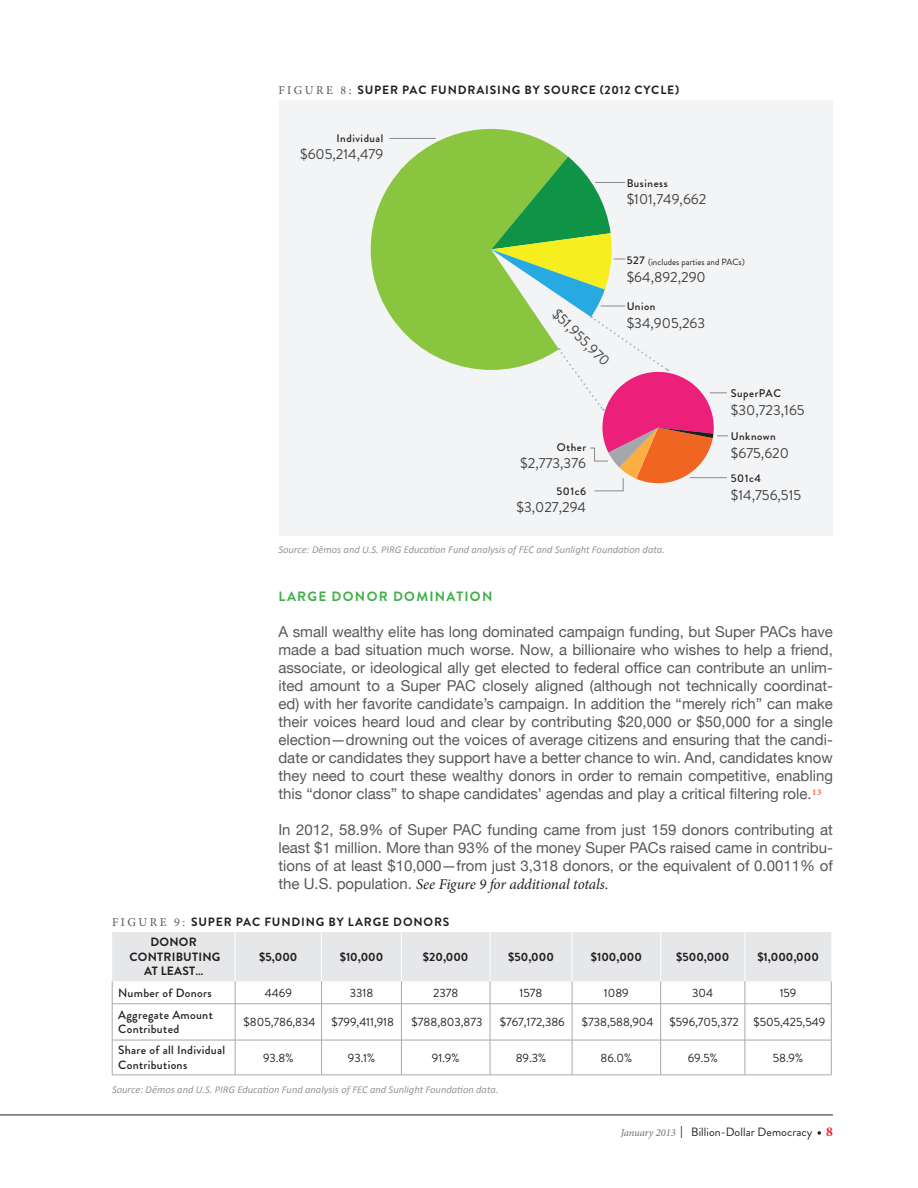
<style>
.page{position:relative;width:918px;height:1188px;background:#fff}
.page>*{position:absolute;margin:0;border:0;box-sizing:border-box;transform-origin:0 0}
.BODY{font:15px/18px "Helvetica Neue";color:#57585a;text-align:justify}
.t1{font:14.55px "Brandon Grotesque";color:#404041}
.SUBHEAD_1{font:700 13.5px "Brandon Grotesque";letter-spacing:.095em;color:#40ae49}
.t2{font:12px "Brandon Grotesque";color:#231f20}
.t3{font:700 12px "Brandon Grotesque";letter-spacing:.07em;color:#231f20}
.t4{font:500 12px "Brandon Grotesque";letter-spacing:.025em;color:#231f20}
.t5{font:700 12px "Brandon Grotesque";letter-spacing:.05em;color:#231f20}
.t6{font:700 12px "Brandon Grotesque";letter-spacing:.02em;color:#231f20}
.t7{font:500 11.1px "Brandon Grotesque";letter-spacing:.05em;color:#201d1e}
.BODY-2{font:italic 10.5px "Calibri";color:#939598}
.Numbered_Paragraph{font:9px "Brandon Grotesque";color:#231f20}
.s1{font-family:"Minion Pro";font-weight:400;color:#57585a}
.s2{font-family:"Minion Pro";color:#f0593e}
.s3{font-family:"Minion Pro";font-style:italic;color:#231f20}
.s4{font-family:"Minion Pro";font-style:italic;font-size:10.5px;color:#6c6d70}
.s5{font-family:"Adobe Garamond Pro"}
.s6{font-weight:700;font-size:13.5px}
.s7{font-family:"Minion Pro";font-weight:700;font-size:13.5px;color:#ee1d23}
</style>
<div class="page">
<hr style="left:0;top:1115px;width:833px;height:1px;background:#231f20">
<div style="left:279px;top:100px;width:553px;height:436px;background:#f3f4f5"></div>
<svg style="left:370px;top:128px;width:198px;height:242px;fill:#8ac540"></svg>
<svg style="left:491px;top:157px;width:237px;height:334px"></svg>
<svg style="left:112px;top:932px;width:720px;height:72px"></svg>
<hr style="left:112px;top:1003px;width:123px;height:1px;background:#a8a9ad">
<hr style="left:112px;top:1004px;width:1px;height:36px;background:#a8a9ad">
<hr style="left:235px;top:1003px;width:87px;height:1px;background:#a8a9ad">
<hr style="left:235px;top:1004px;width:1px;height:36px;background:#a8a9ad">
<hr style="left:322px;top:1003px;width:79px;height:1px;background:#a8a9ad">
<hr style="left:321px;top:1004px;width:1px;height:36px;background:#a8a9ad">
<hr style="left:401px;top:1003px;width:89px;height:1px;background:#a8a9ad">
<hr style="left:401px;top:1004px;width:1px;height:36px;background:#a8a9ad">
<hr style="left:490px;top:1003px;width:82px;height:1px;background:#a8a9ad">
<hr style="left:490px;top:1004px;width:1px;height:36px;background:#a8a9ad">
<hr style="left:572px;top:1003px;width:89px;height:1px;background:#a8a9ad">
<hr style="left:572px;top:1004px;width:1px;height:36px;background:#a8a9ad">
<hr style="left:661px;top:1003px;width:84px;height:1px;background:#a8a9ad">
<hr style="left:660px;top:1004px;width:1px;height:36px;background:#a8a9ad">
<hr style="left:745px;top:1003px;width:86px;height:1px;background:#a8a9ad">
<hr style="left:745px;top:1004px;width:1px;height:36px;background:#a8a9ad">
<hr style="left:831px;top:1004px;width:1px;height:36px;background:#a8a9ad">
<hr style="left:112px;top:1040px;width:123px;height:1px;background:#a8a9ad">
<hr style="left:112px;top:1040px;width:1px;height:35px;background:#a8a9ad">
<hr style="left:235px;top:1040px;width:87px;height:1px;background:#a8a9ad">
<hr style="left:235px;top:1040px;width:1px;height:35px;background:#a8a9ad">
<hr style="left:322px;top:1040px;width:79px;height:1px;background:#a8a9ad">
<hr style="left:321px;top:1040px;width:1px;height:35px;background:#a8a9ad">
<hr style="left:401px;top:1040px;width:89px;height:1px;background:#a8a9ad">
<hr style="left:401px;top:1040px;width:1px;height:35px;background:#a8a9ad">
<hr style="left:490px;top:1040px;width:82px;height:1px;background:#a8a9ad">
<hr style="left:490px;top:1040px;width:1px;height:35px;background:#a8a9ad">
<hr style="left:572px;top:1040px;width:89px;height:1px;background:#a8a9ad">
<hr style="left:572px;top:1040px;width:1px;height:35px;background:#a8a9ad">
<hr style="left:661px;top:1040px;width:84px;height:1px;background:#a8a9ad">
<hr style="left:660px;top:1040px;width:1px;height:35px;background:#a8a9ad">
<hr style="left:745px;top:1040px;width:86px;height:1px;background:#a8a9ad">
<hr style="left:745px;top:1040px;width:1px;height:35px;background:#a8a9ad">
<hr style="left:831px;top:1040px;width:1px;height:35px;background:#a8a9ad">
<hr style="left:112px;top:1075px;width:123px;height:1px;background:#a8a9ad">
<hr style="left:235px;top:1075px;width:87px;height:1px;background:#a8a9ad">
<hr style="left:322px;top:1075px;width:79px;height:1px;background:#a8a9ad">
<hr style="left:401px;top:1075px;width:89px;height:1px;background:#a8a9ad">
<hr style="left:490px;top:1075px;width:82px;height:1px;background:#a8a9ad">
<hr style="left:572px;top:1075px;width:89px;height:1px;background:#a8a9ad">
<hr style="left:661px;top:1075px;width:84px;height:1px;background:#a8a9ad">
<hr style="left:745px;top:1075px;width:86px;height:1px;background:#a8a9ad">
<p class="t3" style="left:278px;top:81px;width:402px"><span class="s1">FIGURE 8:</span> SUPER PAC FUNDRAISING BY SOURCE (2012 CYCLE)</p>
<p class="t7" style="left:337px;top:130px;width:48px">Individual</p>
<p class="t1" style="left:300px;top:144px;width:85px">$605,214,479</p>
<p class="t7" style="left:627px;top:175px;width:43px">Business</p>
<p class="t1" style="left:627px;top:189px;width:81px">$101,749,662</p>
<p class="t1" style="left:562px;top:304px;width:76px;rotate:45deg">$51,955,970</p>
<p class="t7" style="left:557px;top:439px;width:31px">Other</p>
<p class="t1" style="left:520px;top:453px;width:67px">$2,773,376</p>
<p class="t7" style="left:557px;top:483px;width:31px">501c6</p>
<p class="t1" style="left:517px;top:497px;width:71px">$3,027,294</p>
<p class="t7" style="left:627px;top:253px;width:19px">527</p>
<p class="t1" style="left:627px;top:267px;width:81px">$64,892,290</p>
<p class="t7" style="left:627px;top:299px;width:30px">Union</p>
<p class="t1" style="left:627px;top:313px;width:80px">$34,905,263</p>
<p class="Numbered_Paragraph" style="left:648px;top:256px;width:98px">(includes parties and PACs)</p>
<p class="t7" style="left:731px;top:386px;width:52px">SuperPAC</p>
<p class="t1" style="left:731px;top:400px;width:75px">$30,723,165</p>
<p class="t7" style="left:731px;top:429px;width:47px">Unknown</p>
<p class="t1" style="left:731px;top:443px;width:60px">$675,620</p>
<p class="t7" style="left:731px;top:471px;width:32px">501c4</p>
<p class="t1" style="left:731px;top:485px;width:72px">$14,756,515</p>
<p class="BODY-2" style="left:278px;top:543px;width:388px">Source: Dēmos and U.S. PIRG Education Fund analysis of FEC and Sunlight Foundation data.</p>
<p class="SUBHEAD_1" style="left:278px;top:587px;width:215px">LARGE DONOR DOMINATION</p>
<p class="BODY" style="left:278px;top:624px;width:556px">A small wealthy elite has long dominated campaign funding, but Super PACs have made a bad situation much worse. Now, a billionaire who wishes to help a friend, associate, or ideological ally get elected to federal office can contribute an unlim&shy;ited amount to a Super PAC closely aligned (although not technically coordinat&shy;ed) with her favorite candidate’s campaign. In addition the “merely rich” can make their voices heard loud and clear by contributing $20,000 or $50,000 for a single election—drowning out the voices of average citizens and ensuring that the candi&shy;date or candidates they support have a better chance to win. And, candidates know they need to court these wealthy donors in order to remain competitive, enabling this “donor class” to shape candidates’ agendas and play a critical filtering role.<span class="s2">13</span></p>
<p class="BODY" style="left:278px;top:822px;width:556px">In 2012, 58.9% of Super PAC funding came from just 159 donors contributing at least $1 million. More than 93% of the money Super PACs raised came in contribu&shy;tions of at least $10,000—from just 3,318 donors, or the equivalent of 0.0011% of the U.S. population. <span class="s3">See Figure 9 for additional totals.</span></p>
<p class="t3" style="left:112px;top:914px;width:339px"><span class="s1">FIGURE 9:</span> SUPER PAC FUNDING BY LARGE DONORS</p>
<p class="t5" style="left:150px;top:934px;width:48px">DONOR</p>
<p class="t6" style="left:129px;top:948px;width:93px">CONTRIBUTING</p>
<p class="t5" style="left:144px;top:963px;width:61px">AT LEAST…</p>
<p class="t5" style="left:259px;top:948px;width:40px">$5,000</p>
<p class="t5" style="left:340px;top:948px;width:45px">$10,000</p>
<p class="t5" style="left:423px;top:948px;width:47px">$20,000</p>
<p class="t5" style="left:508px;top:948px;width:47px">$50,000</p>
<p class="t5" style="left:591px;top:948px;width:53px">$100,000</p>
<p class="t5" style="left:676px;top:948px;width:55px">$500,000</p>
<p class="t5" style="left:757px;top:948px;width:63px">$1,000,000</p>
<p class="t4" style="left:118px;top:984px;width:95px">Number of Donors</p>
<p class="t2" style="left:265px;top:984px;width:29px">4469</p>
<p class="t2" style="left:350px;top:984px;width:25px">3318</p>
<p class="t2" style="left:433px;top:984px;width:27px">2378</p>
<p class="t2" style="left:520px;top:984px;width:24px">1578</p>
<p class="t2" style="left:604px;top:984px;width:26px">1089</p>
<p class="t2" style="left:692px;top:984px;width:22px">304</p>
<p class="t2" style="left:780px;top:984px;width:18px">159</p>
<p class="t4" style="left:118px;top:1006px;width:96px">Aggregate Amount</p>
<p class="t4" style="left:118px;top:1021px;width:63px">Contributed</p>
<p class="t2" style="left:244px;top:1014px;width:73px">$805,786,834</p>
<p class="t2" style="left:332px;top:1014px;width:64px">$799,411,918</p>
<p class="t2" style="left:412px;top:1014px;width:72px">$788,803,873</p>
<p class="t2" style="left:500px;top:1014px;width:66px">$767,172,386</p>
<p class="t2" style="left:582px;top:1014px;width:73px">$738,588,904</p>
<p class="t2" style="left:670px;top:1014px;width:71px">$596,705,372</p>
<p class="t2" style="left:754px;top:1014px;width:73px">$505,425,549</p>
<p class="t4" style="left:118px;top:1042px;width:108px">Share of all Individual</p>
<p class="t4" style="left:118px;top:1056px;width:71px">Contributions</p>
<p class="t2" style="left:263px;top:1049px;width:32px">93.8%</p>
<p class="t2" style="left:348px;top:1049px;width:29px">93.1%</p>
<p class="t2" style="left:432px;top:1049px;width:29px">91.9%</p>
<p class="t2" style="left:516px;top:1049px;width:32px">89.3%</p>
<p class="t2" style="left:601px;top:1049px;width:33px">86.0%</p>
<p class="t2" style="left:688px;top:1049px;width:32px">69.5%</p>
<p class="t2" style="left:773px;top:1049px;width:32px">58.9%</p>
<p class="BODY-2" style="left:112px;top:1083px;width:388px">Source: Dēmos and U.S. PIRG Education Fund analysis of FEC and Sunlight Foundation data.</p>
<p class="t2" style="left:621px;top:1124px;width:214px"><span class="s4">January 2013</span> <span class="s5">|</span> Billion-Dollar Democracy <span class="s6">•</span> <span class="s7">8</span></p>
</div>
